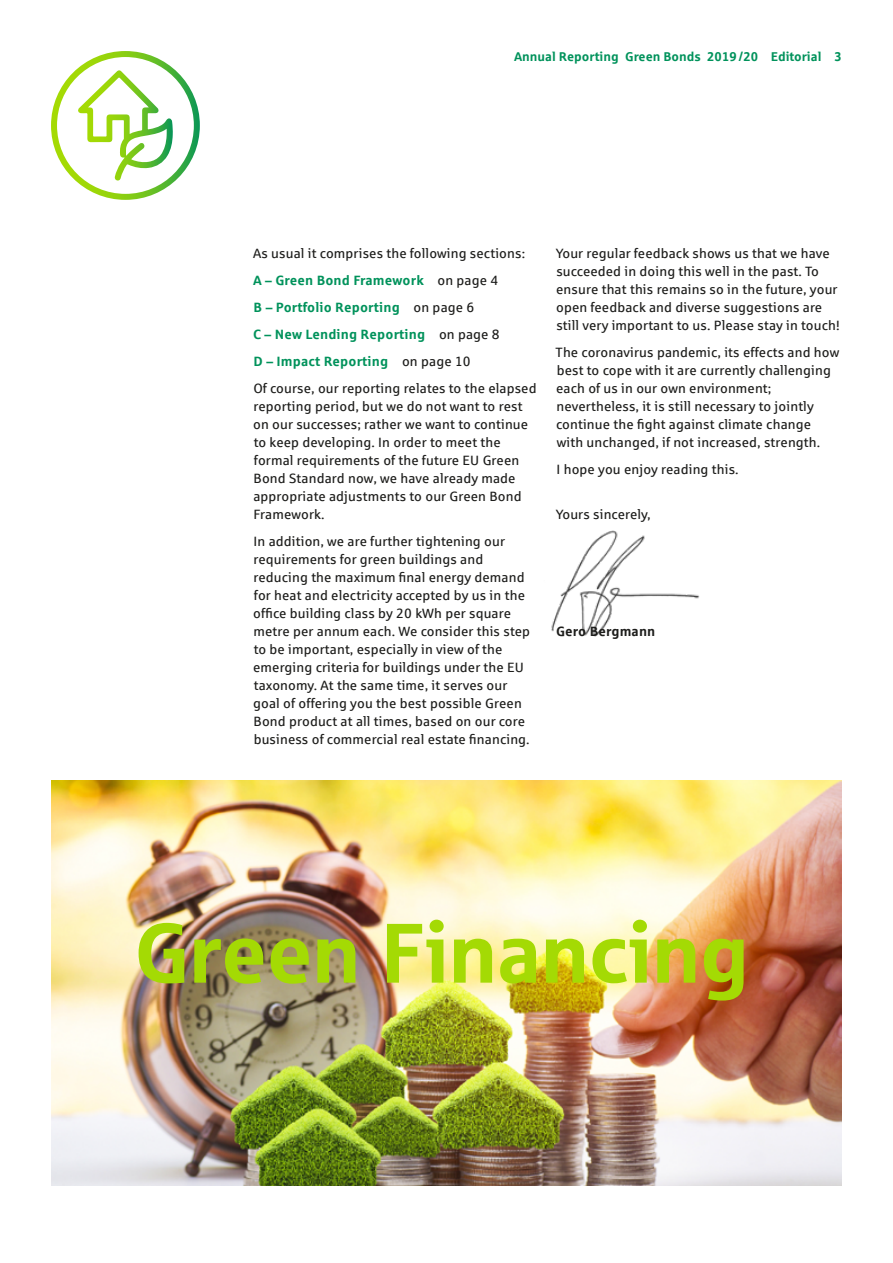
<style>
.page{position:relative;width:893px;height:1263px;background:#fff}
.page>*{position:absolute;margin:0;border:0;box-sizing:border-box;transform-origin:0 0}
.t1{font:84.6px "Sparkasse Head";letter-spacing:.02em;color:#a4da04}
.t2{font:13.5px/18px "Sparkasse Rg";letter-spacing:.01em;color:#1d1d1b}
.t3{font:700 13.5px "Sparkasse Rg";letter-spacing:.01em;color:#1d1d1b}
.t4{font:700 12.75px "Sparkasse Rg";color:#00925b}
.s1{font-weight:700;color:#00925b}
</style>
<div class="page">
<img style="left:51px;top:780px;width:791px;height:405px">
<img style="left:551px;top:530px;width:149px;height:107px">
<svg style="left:78px;top:70px;width:95px;height:111px"></svg>
<div style="left:51px;top:51px;width:149px;height:149px;border:6px solid #fff;border-radius:50%"></div>
<p class="t4" style="left:514px;top:48px;width:329px">Annual Reporting Green Bonds 2019 /20 Editorial 3</p>
<p class="t2" style="left:253px;top:239px;width:285px;line-height:27px">As usual it comprises the following sections:<br><span class="s1">A – Green Bond Framework</span> on page 4<br><span class="s1">B – Portfolio Reporting</span> on page 6<br><span class="s1">C – New Lending Reporting</span> on page 8<br><span class="s1">D – Impact Reporting</span> on page 10<br>Of course, our reporting relates to the elapsed</p>
<p class="t2" style="left:253px;top:397px;width:277px">reporting period, but we do not want to rest on our successes; rather we want to continue to keep developing. In order to meet the formal requirements of the future EU Green Bond Standard now, we have already made appropriate adjustments to our Green Bond Framework.</p>
<p class="t2" style="left:253px;top:532px;width:278px">In addition, we are further tightening our requirements for green buildings and reducing the maximum final energy demand for heat and electricity accepted by us in the office building class by 20 kWh per square metre per annum each. We consider this step to be important, especially in view of the emerging criteria for buildings under the EU taxonomy. At the same time, it serves our goal of offering you the best possible Green Bond product at all times, based on our core business of commercial real estate financing.</p>
<p class="t2" style="left:556px;top:244px;width:285px">Your regular feedback shows us that we have succeeded in doing this well in the past. To ensure that this remains so in the future, your open feedback and diverse suggestions are still very important to us. Please stay in touch!</p>
<p class="t2" style="left:556px;top:343px;width:285px">The coronavirus pandemic, its effects and how best to cope with it are currently challenging each of us in our own environment; nevertheless, it is still necessary to jointly continue the fight against climate change with unchanged, if not increased, strength.</p>
<p class="t2" style="left:556px;top:460px;width:184px">I hope you enjoy reading this.</p>
<p class="t2" style="left:556px;top:505px;width:96px">Yours sincerely,</p>
<p class="t3" style="left:556px;top:623px;width:101px">Gero Bergmann</p>
<h1 class="t1" style="left:135px;top:899px;width:614px">Green Financing</h1>
</div>
